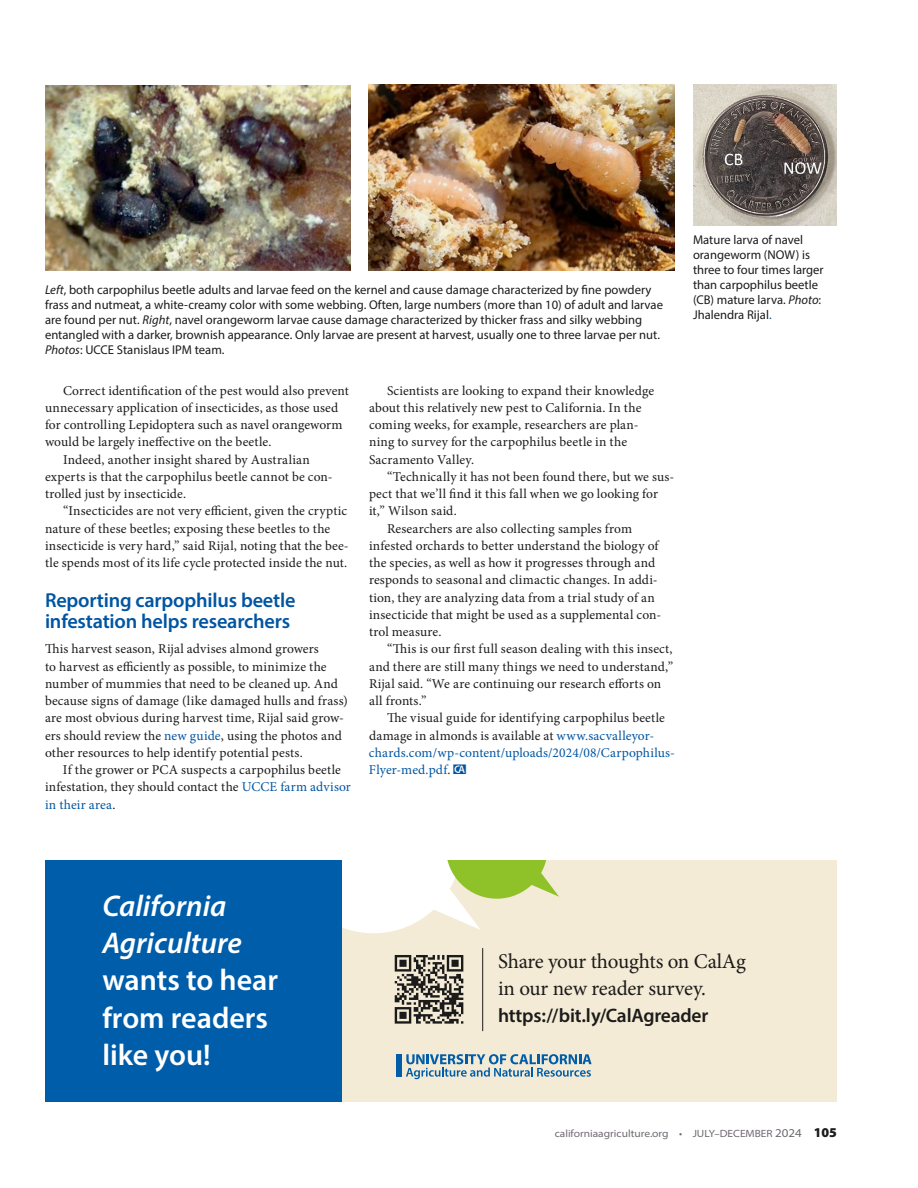
<style>
.page{position:relative;width:918px;height:1188px;background:#fff}
.page>*{position:absolute;margin:0;border:0;box-sizing:border-box;transform-origin:0 0}
.t1{font:600 30px/37px "Myriad Pro";color:#fff}
.t2{font:italic 600 30px/37px "Myriad Pro";color:#fff}
.t3{font:21px/27px "Minion Pro";letter-spacing:-.01em;color:#1c1b1b}
.t4{font:600 20.25px/21.8px "Myriad Pro";letter-spacing:-.01em;color:#0055a2}
.t5{font:600 19.5px "Myriad Pro";letter-spacing:-.01em;color:#1c1b1b}
.t6{font:13.5px/17.2px "Minion Pro";letter-spacing:.01em;color:#1c1b1b}
.t7{font:13.5px/17.2px "Minion Pro";letter-spacing:.01em;color:#0055a2}
.t8{font:12.75px/15px "Myriad Pro";color:#1c1b1b}
.t9{font:semi-expanded 10.5px "Myriad Pro";color:#6e6770}
.s1{font-style:italic}
.s2{color:#0055a2}
.s3{color:#1c1b1b}
.s4{font-size:12px}
.s5{font-weight:900;font-stretch:normal;font-size:13.5px;color:#1c1b1b}
</style>
<div class="page">
<img style="left:46px;top:85px;width:305px;height:186px">
<img style="left:368px;top:85px;width:307px;height:186px">
<img style="left:693px;top:85px;width:144px;height:141px">
<div style="left:45px;top:860px;width:792px;height:242px;background:#f3ebd5"></div>
<svg style="left:395px;top:955px;width:68px;height:69px"></svg>
<div style="left:45px;top:860px;width:297px;height:242px;background:#005da9"></div>
<svg style="left:406px;top:1054px;width:186px;height:25px"></svg>
<div style="left:396px;top:1054px;width:5px;height:23px;background:#005da9"></div>
<svg style="left:342px;top:860px;width:217px;height:74px"></svg>
<hr style="left:482px;top:948px;width:1px;height:83px;background:#1c1b1b">
<p class="t8" style="left:45px;top:282px;width:620px"><span class="s1">Left</span>, both carpophilus beetle adults and larvae feed on the kernel and cause damage characterized by fine powdery frass and nutmeat, a white-creamy color with some webbing. Often, large numbers (more than 10) of adult and larvae are found per nut. <span class="s1">Right</span>, navel orangeworm larvae cause damage characterized by thicker frass and silky webbing entangled with a darker, brownish appearance. Only larvae are present at harvest, usually one to three larvae per nut.<br><span class="s1">Photos</span>: UCCE Stanislaus IPM team.</p>
<p class="t6" style="left:45px;top:382px;width:305px;text-indent:18px">Correct identification of the pest would also prevent unnecessary application of insecticides, as those used for controlling Lepidoptera such as navel orangeworm would be largely ineffective on the beetle.</p>
<p class="t6" style="left:45px;top:451px;width:289px;text-indent:18px">Indeed, another insight shared by Australian experts is that the carpophilus beetle cannot be con&shy;trolled just by insecticide.</p>
<p class="t6" style="left:45px;top:502px;width:305px;text-indent:18px">“Insecticides are not very efficient, given the cryptic nature of these beetles; exposing these beetles to the insecticide is very hard,” said Rijal, noting that the bee&shy;tle spends most of its life cycle protected inside the nut.</p>
<h2 class="t4" style="left:45px;top:589px;width:252px">Reporting carpophilus beetle infestation helps researchers</h2>
<p class="t6" style="left:45px;top:640px;width:304px">This harvest season, Rijal advises almond growers<br>to harvest as efficiently as possible, to minimize the number of mummies that need to be cleaned up. And because signs of damage (like damaged hulls and frass) are most obvious during harvest time, Rijal said grow&shy;ers should review the <span class="s2">new guide</span>, using the photos and other resources to help identify potential pests.</p>
<p class="t6" style="left:45px;top:761px;width:307px;text-indent:18px">If the grower or PCA suspects a carpophilus beetle infestation, they should contact the <span class="s2">UCCE farm advisor in their area</span>.</p>
<p class="t6" style="left:369px;top:382px;width:287px;text-indent:18px">Scientists are looking to expand their knowledge about this relatively new pest to California. In the coming weeks, for example, researchers are plan&shy;ning to survey for the carpophilus beetle in the Sacramento Valley.</p>
<p class="t6" style="left:369px;top:468px;width:307px;text-indent:18px">“Technically it has not been found there, but we sus&shy;pect that we’ll find it this fall when we go looking for it,” Wilson said.</p>
<p class="t6" style="left:369px;top:520px;width:294px;text-indent:18px">Researchers are also collecting samples from infested orchards to better understand the biology of the species, as well as how it progresses through and responds to seasonal and climactic changes. In addi&shy;tion, they are analyzing data from a trial study of an insecticide that might be used as a supplemental con&shy;trol measure.</p>
<p class="t6" style="left:369px;top:640px;width:306px;text-indent:18px">“This is our first full season dealing with this insect, and there are still many things we need to understand,” Rijal said. “We are continuing our research efforts on all fronts.”</p>
<p class="t6" style="left:369px;top:709px;width:297px;text-indent:18px">The visual guide for identifying carpophilus beetle damage in almonds is available at <span class="s2">www.sacvalleyor-</span></p>
<p class="t7" style="left:369px;top:744px;width:308px">chards.com/wp-content/uploads/2024/08/Carpophilus-<br>Flyer-med.pdf<span class="s3">.</span></p>
<p class="t8" style="left:693px;top:232px;width:132px">Mature larva of navel orangeworm (NOW) is three to four times larger than carpophilus beetle (CB) mature larva. <span class="s1">Photo</span>:<br>Jhalendra Rijal<span class="s2">.</span></p>
<h1 class="t2" style="left:102px;top:887px;width:141px">California<br>Agriculture</h1>
<h1 class="t1" style="left:102px;top:961px;width:177px">wants to hear from readers like you!</h1>
<h2 class="t3" style="left:498px;top:948px;width:249px">Share your thoughts on CalAg in our new reader survey.</h2>
<h3 class="t5" style="left:498px;top:1003px;width:212px">https://bit.ly/CalAgreader</h3>
<p class="t9" style="left:555px;top:1127px;width:284px">californiaagriculture.org • JULY–DECEMBER <span class="s4">2024</span> <span class="s5">105</span></p>
</div>
